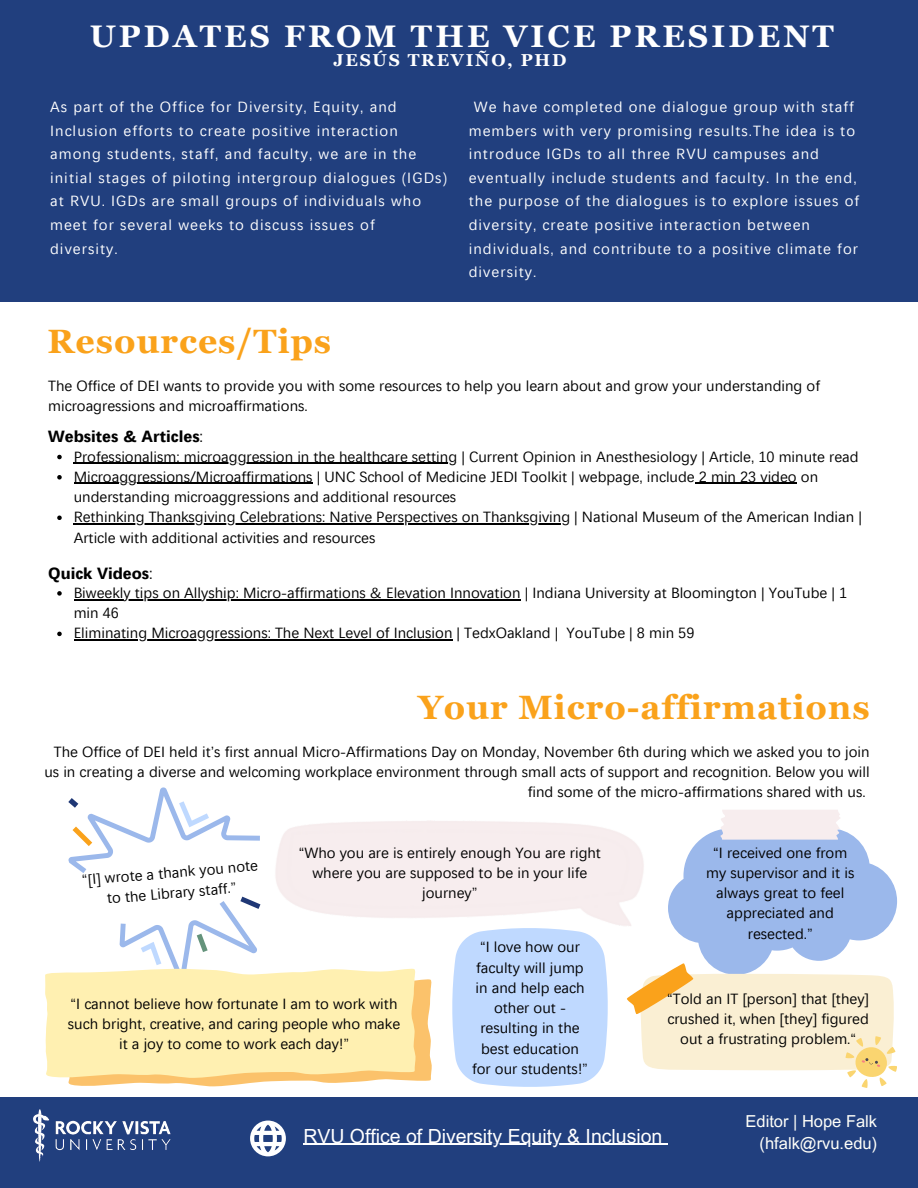
<style>
.page{position:relative;width:918px;height:1188px;background:#fff}
.page>*{position:absolute;margin:0;border:0;box-sizing:border-box;transform-origin:0 0}
.t1{font:700 33.75px "Georgia Pro";letter-spacing:.03em;color:#faa21b}
.t2{font:700 31.2px "Georgia Pro";letter-spacing:.1em;color:#fff}
.t3{font:19.5px "Arial MT Pro";color:#fff}
.t4{font:700 17.25px "Georgia Pro";letter-spacing:.1em;color:#fff}
.t5{font:700 16.5px "Nirmala UI";color:#000}
.t6{font:16.5px "Arial MT Pro";color:#fffff9}
.t7{font:15px/20.2px "Nirmala UI";color:#000;text-align:center}
.t8{font:15px/23.7px "Nirmala UI";letter-spacing:.07em;color:#fff}
.s1{font-weight:400}
</style>
<div class="page">
<div style="left:0;top:0;width:918px;height:302px;background:#213f7e"></div>
<div style="left:0;top:1097px;width:918px;height:91px;background:#213f7e"></div>
<img style="left:33px;top:1109px;width:138px;height:53px">
<svg style="left:250px;top:1121px;width:36px;height:35px"></svg>
<svg style="left:68px;top:787px;width:192px;height:86px"></svg>
<svg style="left:45px;top:897px;width:387px;height:190px"></svg>
<svg style="left:452px;top:928px;width:156px;height:159px;background:#c4dcff"></svg>
<svg style="left:627px;top:810px;width:270px;height:278px"></svg>
<svg style="left:57px;top:455px;width:5px;height:4px"></svg>
<hr style="left:74px;top:463px;width:383px;height:1px;background:#000">
<svg style="left:57px;top:475px;width:5px;height:5px"></svg>
<hr style="left:74px;top:483px;width:239px;height:1px;background:#000">
<hr style="left:695px;top:483px;width:102px;height:1px;background:#000">
<svg style="left:57px;top:516px;width:5px;height:4px"></svg>
<hr style="left:74px;top:523px;width:496px;height:2px;background:#000">
<hr style="left:303px;top:1144px;width:359px;height:1px;background:#fff">
<svg style="left:57px;top:591px;width:5px;height:5px"></svg>
<hr style="left:74px;top:599px;width:447px;height:1px;background:#000">
<svg style="left:57px;top:632px;width:5px;height:4px"></svg>
<hr style="left:74px;top:640px;width:379px;height:1px;background:#000">
<p class="t2" style="left:90px;top:18px;width:746px">UPDATES FROM THE VICE PRESIDENT</p>
<p class="t4" style="left:334px;top:50px;width:234px">JESÚS TREVIÑO, PHD</p>
<p class="t8" style="left:50px;top:94px;width:399px">As part of the Office for Diversity, Equity, and Inclusion efforts to create positive interaction among students, staff, and faculty, we are in the initial stages of piloting intergroup dialogues (IGDs) at RVU. IGDs are small groups of individuals who meet for several weeks to discuss issues of<br>diversity.</p>
<p class="t8" style="left:469px;top:94px;width:392px;text-indent:5px">We have completed one dialogue group with staff members with very promising results.The idea is to introduce IGDs to all three RVU campuses and eventually include students and faculty. In the end, the purpose of the dialogues is to explore issues of diversity, create positive interaction between individuals, and contribute to a positive climate for diversity.</p>
<p class="t1" style="left:48px;top:322px;width:285px">Resources/Tips</p>
<p class="t7" style="left:48px;top:374px;width:773px;text-align:left">The Office of DEI wants to provide you with some resources to help you learn about and grow your understanding of microagressions and microaffirmations.</p>
<p class="t5" style="left:48px;top:425px;width:156px">Websites &amp; Articles<span class="s1">:</span></p>
<p class="t7" style="left:74px;top:445px;width:787px">Professionalism: microaggression in the healthcare setting | Current Opinion in Anesthesiology | Article, 10 minute read</p>
<p class="t7" style="left:74px;top:465px;width:746px;text-align:left">Microaggressions/Microaffirmations | UNC School of Medicine JEDI Toolkit | webpage, include 2 min 23 video on understanding microaggressions and additional resources</p>
<p class="t7" style="left:74px;top:506px;width:790px;text-align:left">Rethinking Thanksgiving Celebrations: Native Perspectives on Thanksgiving | National Museum of the American Indian |<br>Article with additional activities and resources</p>
<p class="t5" style="left:48px;top:561px;width:106px">Quick Videos<span class="s1">:</span></p>
<p class="t7" style="left:74px;top:582px;width:775px;text-align:left">Biweekly tips on Allyship: Micro-affirmations &amp; Elevation Innovation | Indiana University at Bloomington | YouTube | 1 min 46</p>
<p class="t7" style="left:74px;top:622px;width:622px">Eliminating Microaggressions: The Next Level of Inclusion | TedxOakland | YouTube | 8 min 59</p>
<p class="t1" style="left:418px;top:688px;width:453px">Your Micro-affirmations</p>
<p class="t7" style="left:44px;top:741px;width:827px;text-align:right">The Office of DEI held it’s first annual Micro-Affirmations Day on Monday, November 6th during which we asked you to join us in creating a diverse and welcoming workplace environment through small acts of support and recognition. Below you will find some of the micro-affirmations shared with us.</p>
<p class="t7" style="left:81px;top:869px;width:178px;rotate:-5deg">“[I] wrote a thank you note to the Library staff.”</p>
<p class="t7" style="left:299px;top:841px;width:304px">“Who you are is entirely enough You are right where you are supposed to be in your life journey”</p>
<p class="t7" style="left:68px;top:993px;width:334px">“I cannot believe how fortunate I am to work with such bright, creative, and caring people who make it a joy to come to work each day!”</p>
<p class="t7" style="left:472px;top:936px;width:117px">“I love how our faculty will jump in and help each other out - resulting in the best education for our students!”</p>
<p class="t7" style="left:706px;top:841px;width:150px">“I received one from my supervisor and it is always great to feel appreciated and resected.”</p>
<p class="t7" style="left:667px;top:987px;width:203px">“Told an IT [person] that [they] crushed it, when [they] figured out a frustrating problem.“</p>
<p class="t3" style="left:303px;top:1128px;width:361px">RVU Office of Diversity Equity &amp; Inclusion</p>
<p class="t6" style="left:746px;top:1115px;width:133px">Editor | Hope Falk</p>
<p class="t6" style="left:760px;top:1137px;width:119px">(hfalk@rvu.edu)</p>
</div>
